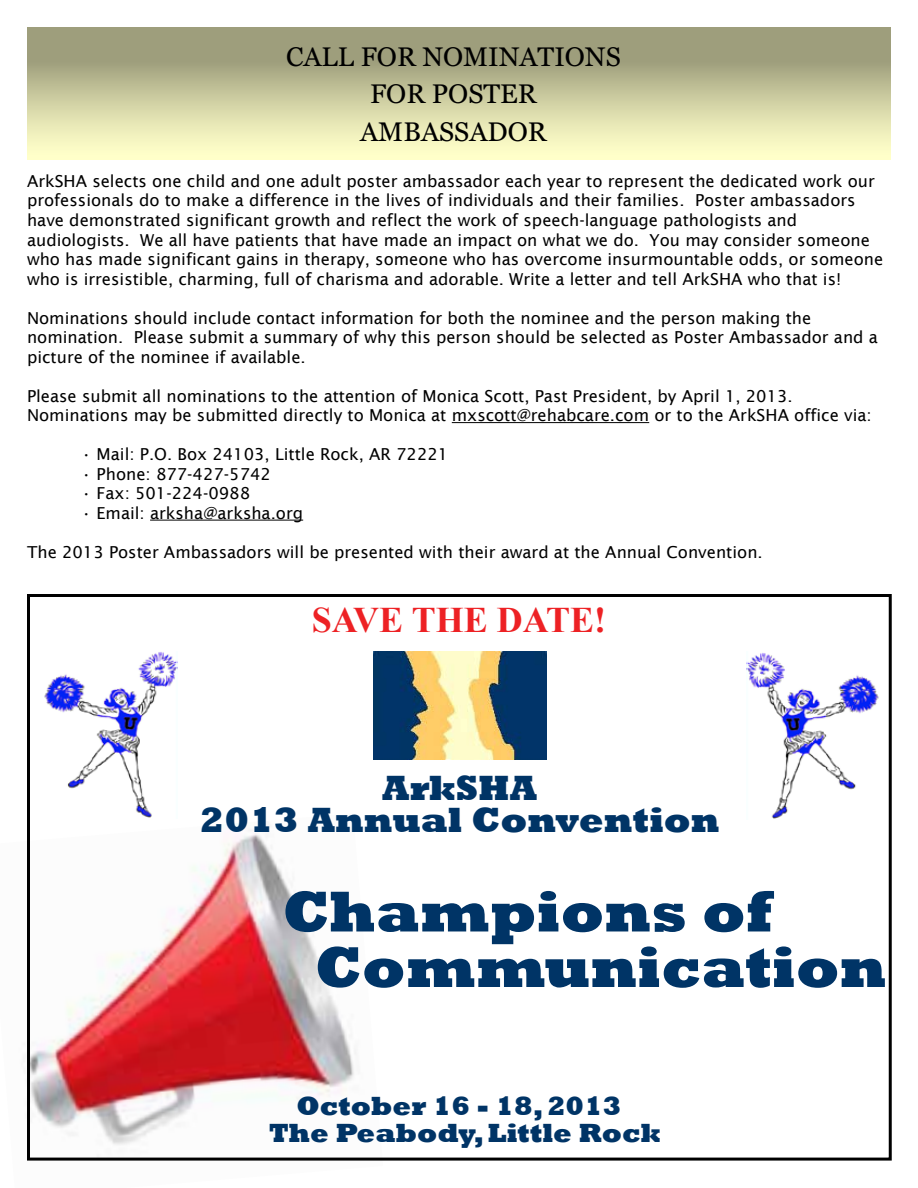
<style>
.page{position:relative;width:918px;height:1188px;background:#fff}
.page>*{position:absolute;margin:0;border:0;box-sizing:border-box;transform-origin:0 0}
.t1{font:800 58.5px/55.5px "Rockwell";color:#003466}
.t2{font:800 36px "Rockwell";color:#003466}
.t3{font:700 36px "Times New Roman";color:#ed2124}
.t4{font:800 27px/27px "Rockwell";color:#003466;text-align:center}
.t5{font:27px/37.5px "Georgia";color:#000;text-align:center}
.t6{font:16.5px/19.5px "Lucida Sans";color:#000}
</style>
<div class="page">
<svg style="left:28px;top:27px;width:862px;height:132px;background:#c7c79c"></svg>
<img style="left:23px;top:823px;width:333px;height:322px">
<img style="left:373px;top:652px;width:173px;height:108px">
<img style="left:44px;top:652px;width:133px;height:166px">
<img style="left:746px;top:653px;width:133px;height:166px">
<div style="left:27px;top:594px;width:865px;height:567px;border:3px solid #000"></div>
<hr style="left:452px;top:422px;width:197px;height:1px;background:#000">
<hr style="left:150px;top:520px;width:153px;height:1px;background:#000">
<h3 class="t5" style="left:286px;top:38px;width:336px">CALL FOR NOMINATIONS<br>FOR POSTER<br>AMBASSADOR</h3>
<p class="t6" style="left:27px;top:171px;width:858px">ArkSHA selects one child and one adult poster ambassador each year to represent the dedicated work our professionals do to make a difference in the lives of individuals and their families. Poster ambassadors have demonstrated significant growth and reflect the work of speech-language pathologists and audiologists. We all have patients that have made an impact on what we do. You may consider someone who has made significant gains in therapy, someone who has overcome insurmountable odds, or someone who is irresistible, charming, full of charisma and adorable. Write a letter and tell ArkSHA who that is!</p>
<p class="t6" style="left:27px;top:308px;width:852px">Nominations should include contact information for both the nominee and the person making the nomination. Please submit a summary of why this person should be selected as Poster Ambassador and a picture of the nominee if available.</p>
<p class="t6" style="left:27px;top:386px;width:846px">Please submit all nominations to the attention of Monica Scott, Past President, by April 1, 2013.<br>Nominations may be submitted directly to Monica at mxscott@rehabcare.com or to the ArkSHA office via:</p>
<p class="t6" style="left:81px;top:444px;width:369px">• Mail: P.O. Box 24103, Little Rock, AR 72221</p>
<p class="t6" style="left:81px;top:464px;width:192px">• Phone: 877-427-5742</p>
<p class="t6" style="left:81px;top:483px;width:171px">• Fax: 501-224-0988</p>
<p class="t6" style="left:81px;top:503px;width:224px">• Email: arksha@arksha.org</p>
<p class="t6" style="left:27px;top:542px;width:737px">The 2013 Poster Ambassadors will be presented with their award at the Annual Convention.</p>
<h2 class="t3" style="left:312px;top:595px;width:296px">SAVE THE DATE!</h2>
<h2 class="t2" style="left:382px;top:767px;width:156px">ArkSHA</h2>
<h2 class="t2" style="left:200px;top:799px;width:522px">2013 Annual Convention</h2>
<h1 class="t1" style="left:315px;top:885px;width:573px;text-indent:-32px">Champions of<br>Communication</h1>
<h3 class="t4" style="left:269px;top:1093px;width:394px">October 16 - 18, 2013<br>The Peabody, Little Rock</h3>
</div>
